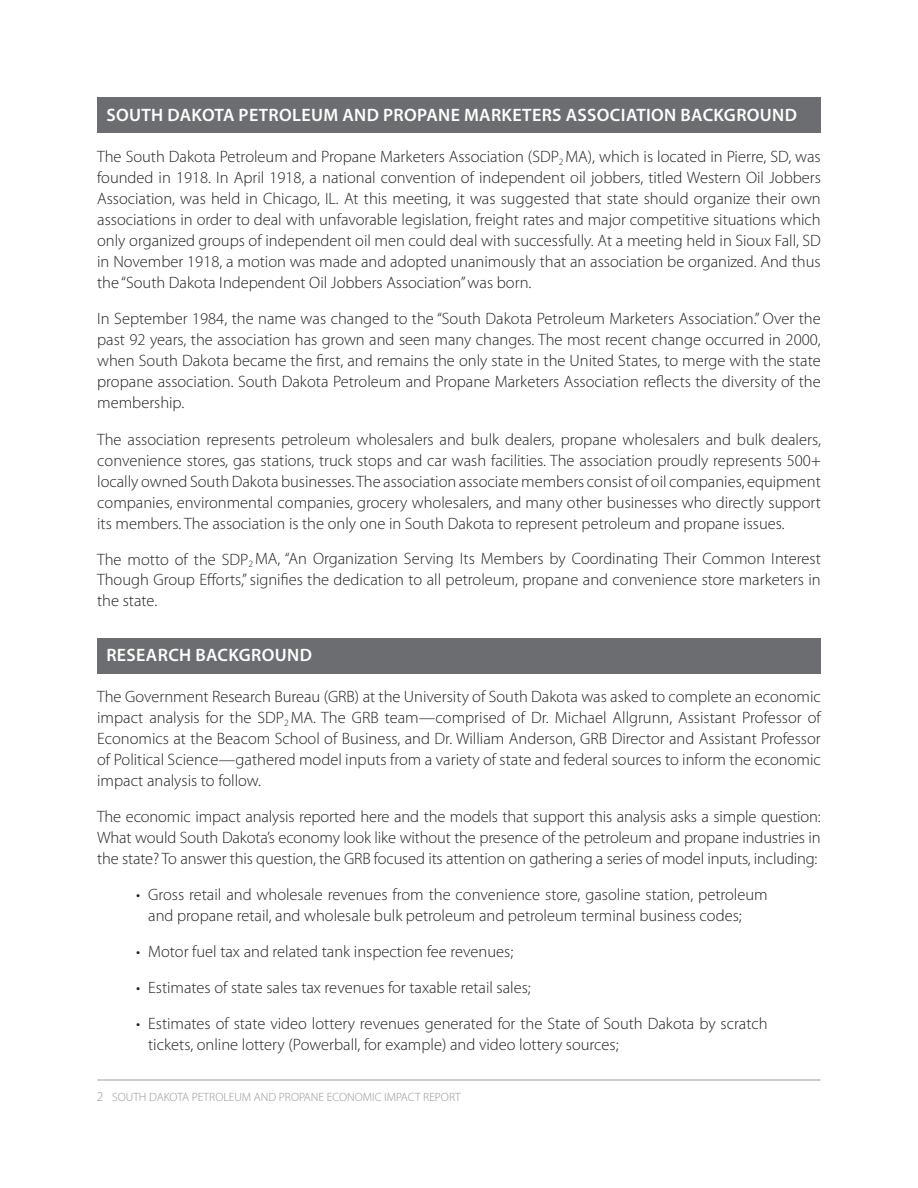
<style>
.page{position:relative;width:918px;height:1188px;background:#fff}
.page>*{position:absolute;margin:0;border:0;box-sizing:border-box;transform-origin:0 0}
.t1{font:600 18px "Myriad Pro";letter-spacing:.02em;color:#fff}
.t2{font:300 16.5px/21px "Myriad Pro";color:#231f20;text-align:justify}
.t3{font:300 12px "Myriad Pro";color:#939598}
.s1{font-size:13.5px}
</style>
<div class="page">
<div style="left:97px;top:638px;width:724px;height:36px;background:#6c6d70"></div>
<hr style="left:97px;top:1079px;width:724px;height:2px;background:#bcbdc0">
<div style="left:97px;top:97px;width:724px;height:36px;background:#6c6d70"></div>
<p class="t1" style="left:106px;top:104px;width:692px">SOUTH DAKOTA PETROLEUM AND PROPANE MARKETERS ASSOCIATION BACKGROUND</p>
<p class="t2" style="left:97px;top:146px;width:725px">The South Dakota Petroleum and Propane Marketers Association (SDP<sub>2</sub> MA), which is located in Pierre, SD, was founded in 1918. In April 1918, a national convention of independent oil jobbers, titled Western Oil Jobbers Association, was held in Chicago, IL. At this meeting, it was suggested that state should organize their own associations in order to deal with unfavorable legislation, freight rates and major competitive situations which only organized groups of independent oil men could deal with successfully. At a meeting held in Sioux Fall, SD in November 1918, a motion was made and adopted unanimously that an association be organized. And thus the “South Dakota Independent Oil Jobbers Association” was born.</p>
<p class="t2" style="left:97px;top:308px;width:725px">In September 1984, the name was changed to the “South Dakota Petroleum Marketers Association.” Over the past 92 years, the association has grown and seen many changes. The most recent change occurred in 2000, when South Dakota became the first, and remains the only state in the United States, to merge with the state propane association. South Dakota Petroleum and Propane Marketers Association reflects the diversity of the membership.</p>
<p class="t2" style="left:97px;top:428px;width:725px">The association represents petroleum wholesalers and bulk dealers, propane wholesalers and bulk dealers, convenience stores, gas stations, truck stops and car wash facilities. The association proudly represents 500+ locally owned South Dakota businesses. The association associate members consist of oil companies, equipment companies, environmental companies, grocery wholesalers, and many other businesses who directly support its members. The association is the only one in South Dakota to represent petroleum and propane issues.</p>
<p class="t2" style="left:97px;top:548px;width:725px">The motto of the SDP<sub>2</sub> MA, “An Organization Serving Its Members by Coordinating Their Common Interest Though Group Efforts,” signifies the dedication to all petroleum, propane and convenience store marketers in the state.</p>
<p class="t1" style="left:106px;top:644px;width:207px">RESEARCH BACKGROUND</p>
<p class="t2" style="left:97px;top:686px;width:725px">The Government Research Bureau (GRB) at the University of South Dakota was asked to complete an economic impact analysis for the SDP<sub>2</sub> MA. The GRB team—comprised of Dr. Michael Allgrunn, Assistant Professor of Economics at the Beacom School of Business, and Dr. William Anderson, GRB Director and Assistant Professor of Political Science—gathered model inputs from a variety of state and federal sources to inform the economic impact analysis to follow.</p>
<p class="t2" style="left:97px;top:806px;width:725px">The economic impact analysis reported here and the models that support this analysis asks a simple question:<br>What would South Dakota’s economy look like without the presence of the petroleum and propane industries in the state? To answer this question, the GRB focused its attention on gathering a series of model inputs, including:</p>
<p class="t2" style="left:148px;top:884px;width:621px;text-indent:-12px">• Gross retail and wholesale revenues from the convenience store, gasoline station, petroleum and propane retail, and wholesale bulk petroleum and petroleum terminal business codes;</p>
<p class="t2" style="left:136px;top:941px;width:379px">• Motor fuel tax and related tank inspection fee revenues;</p>
<p class="t2" style="left:136px;top:977px;width:396px">• Estimates of state sales tax revenues for taxable retail sales;</p>
<p class="t2" style="left:148px;top:1013px;width:621px;text-indent:-12px">• Estimates of state video lottery revenues generated for the State of South Dakota by scratch tickets, online lottery (Powerball, for example) and video lottery sources;</p>
<p class="t3" style="left:97px;top:1089px;width:366px"><span class="s1">2</span> SOUTH DAKOTA PETROLEUM AND PROPANE ECONOMIC IMPACT REPORT</p>
</div>
